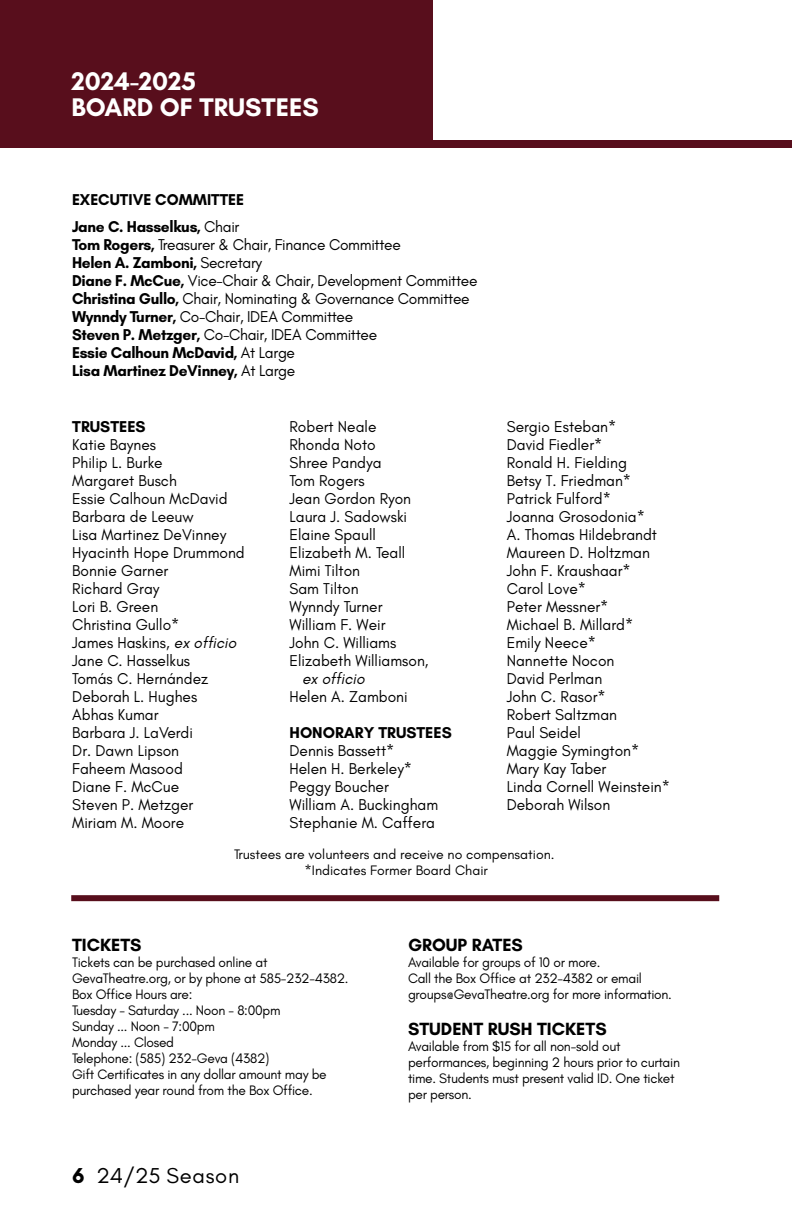
<style>
.page{position:relative;width:792px;height:1224px;background:#fff}
.page>*{position:absolute;margin:0;border:0;box-sizing:border-box;transform-origin:0 0}
.t1{font:700 26px/26px "Glacial Indifference";color:#fff}
.t2{font:22px "Glacial Indifference";letter-spacing:.03em;color:#000}
.t3{font:700 18px "Glacial Indifference";color:#000}
.t4{font:16px/18px "Glacial Indifference";color:#000}
.t5{font:16px/18px "Glacial Indifference";letter-spacing:-.02em;color:#000}
.t6{font:700 16px/27px "Glacial Indifference";color:#000}
.t7{font:italic 16px "Glacial Indifference";color:#000}
.t8{font:14px/16px "Glacial Indifference";letter-spacing:-.02em;color:#000}
.t9{font:14px/16px "Glacial Indifference";color:#000;text-align:center}
.s1{font-weight:400}
.s2{font-weight:700}
.s3{font-style:italic}
</style>
<div class="page">
<div style="left:0;top:0;width:433px;height:148px;background:#580e1c"></div>
<div style="left:433px;top:141px;width:358px;height:7px;background:#580e1c"></div>
<div style="left:71px;top:895px;width:648px;height:6px;background:#580e1c"></div>
<h1 class="t1" style="left:71px;top:68px;width:249px">2024-2025<br>BOARD OF TRUSTEES</h1>
<p class="t6" style="left:72px;top:186px;width:174px">EXECUTIVE COMMITTEE<br>Jane C. Hasselkus, <span class="s1">Chair</span></p>
<p class="t5" style="left:72px;top:236px;width:407px"><span class="s2">Tom Rogers,</span> Treasurer &amp; Chair, Finance Committee<br><span class="s2">Helen A. Zamboni,</span> Secretary<br><span class="s2">Diane F. McCue,</span> Vice-Chair &amp; Chair, Development Committee <span class="s2">Christina Gullo,</span> Chair, Nominating &amp; Governance Committee <span class="s2">Wynndy Turner,</span> Co-Chair, IDEA Committee<br><span class="s2">Steven P. Metzger,</span> Co-Chair, IDEA Committee<br><span class="s2">Essie Calhoun McDavid,</span> At Large<br><span class="s2">Lisa Martinez DeVinney,</span> At Large</p>
<p class="t6" style="left:72px;top:413px;width:75px">TRUSTEES</p>
<p class="t4" style="left:72px;top:436px;width:174px">Katie Baynes<br>Philip L. Burke<br>Margaret Busch<br>Essie Calhoun McDavid<br>Barbara de Leeuw<br>Lisa Martinez DeVinney<br>Hyacinth Hope Drummond<br>Bonnie Garner<br>Richard Gray<br>Lori B. Green<br>Christina Gullo*<br>James Haskins, <span class="s3">ex officio<br></span>Jane C. Hasselkus<br>Tomás C. Hernández<br>Deborah L. Hughes<br>Abhas Kumar<br>Barbara J. LaVerdi<br>Dr. Dawn Lipson<br>Faheem Masood<br>Diane F. McCue<br>Steven P. Metzger<br>Miriam M. Moore</p>
<p class="t4" style="left:290px;top:418px;width:141px">Robert Neale<br>Rhonda Noto<br>Shree Pandya<br>Tom Rogers<br>Jean Gordon Ryon<br>Laura J. Sadowski<br>Elaine Spaull<br>Elizabeth M. Teall<br>Mimi Tilton<br>Sam Tilton<br>Wynndy Turner<br>William F. Weir<br>John C. Williams<br>Elizabeth Williamson,</p>
<p class="t7" style="left:302px;top:670px;width:64px">ex officio</p>
<p class="t4" style="left:290px;top:688px;width:120px">Helen A. Zamboni</p>
<p class="t6" style="left:290px;top:719px;width:164px">HONORARY TRUSTEES</p>
<p class="t4" style="left:290px;top:742px;width:150px">Dennis Bassett*<br>Helen H. Berkeley*<br>Peggy Boucher<br>William A. Buckingham<br>Stephanie M. Caffera</p>
<p class="t4" style="left:507px;top:418px;width:165px">Sergio Esteban*<br>David Fiedler*<br>Ronald H. Fielding<br>Betsy T. Friedman*<br>Patrick Fulford*<br>Joanna Grosodonia*<br>A. Thomas Hildebrandt<br>Maureen D. Holtzman<br>John F. Kraushaar*<br>Carol Love*<br>Peter Messner*<br>Michael B. Millard*<br>Emily Neece*<br>Nannette Nocon<br>David Perlman<br>John C. Rasor*<br>Robert Saltzman<br>Paul Seidel<br>Maggie Symington*<br>Mary Kay Taber<br>Linda Cornell Weinstein*<br>Deborah Wilson</p>
<p class="t9" style="left:234px;top:846px;width:322px">Trustees are volunteers and receive no compensation. *Indicates Former Board Chair</p>
<p class="t3" style="left:72px;top:934px;width:71px">TICKETS</p>
<p class="t8" style="left:72px;top:954px;width:278px">Tickets can be purchased online at GevaTheatre.org, or by phone at 585-232-4382.<br>Box Office Hours are:<br>Tuesday - Saturday ... Noon - 8:00pm<br>Sunday ... Noon - 7:00pm<br>Monday ... Closed<br>Telephone: (585) 232-Geva (4382)<br>Gift Certificates in any dollar amount may be purchased year round from the Box Office.</p>
<h2 class="t2" style="left:72px;top:1163px;width:169px"><span class="s2">6</span> 24/25 Season</h2>
<p class="t3" style="left:408px;top:934px;width:116px">GROUP RATES</p>
<p class="t8" style="left:408px;top:954px;width:265px">Available for groups of 10 or more.<br>Call the Box Office at 232-4382 or email groups@GevaTheatre.org for more information.</p>
<p class="t3" style="left:408px;top:1018px;width:200px">STUDENT RUSH TICKETS</p>
<p class="t8" style="left:408px;top:1038px;width:274px">Available from $15 for all non-sold out performances, beginning 2 hours prior to curtain time. Students must present valid ID. One ticket per person.</p>
</div>
